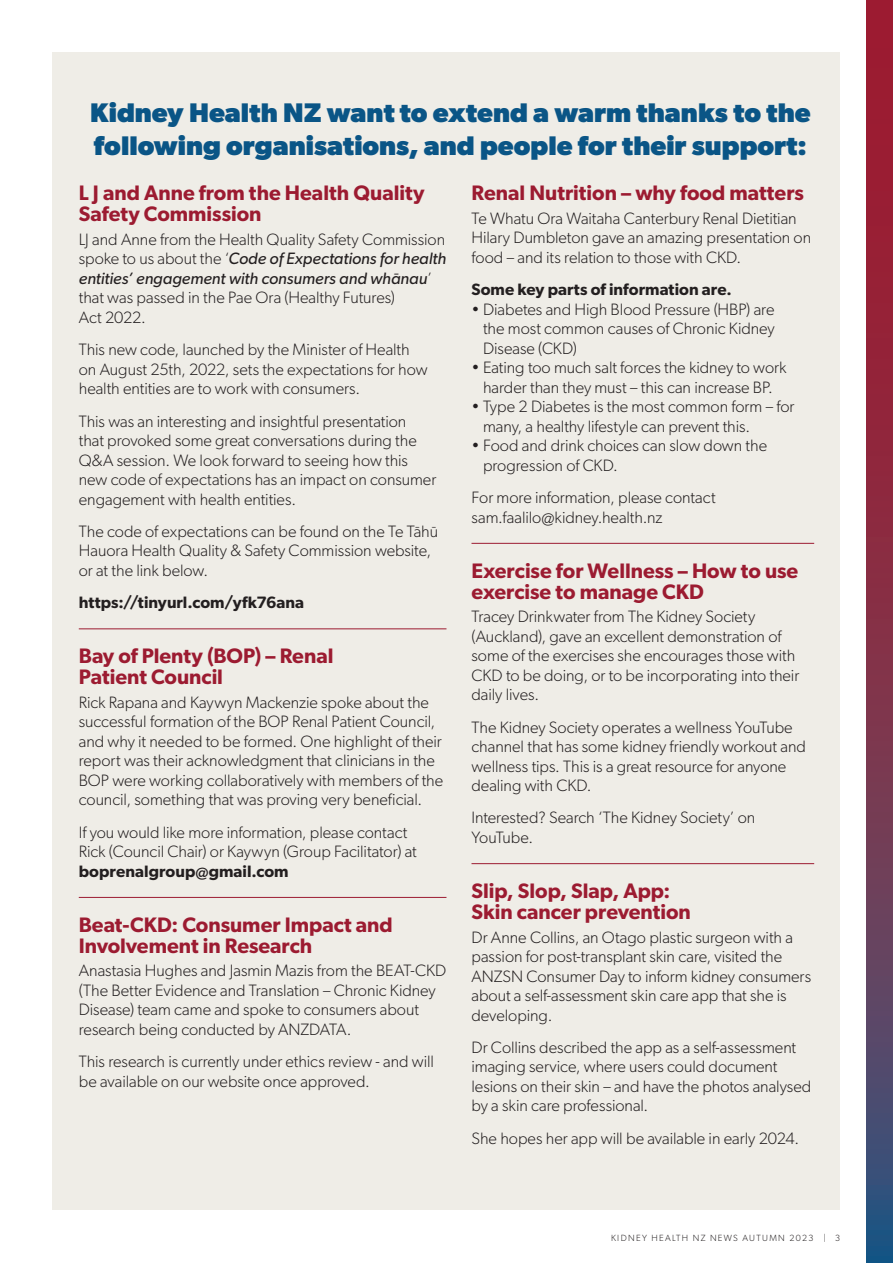
<style>
.page{position:relative;width:893px;height:1263px;background:#fff}
.page>*{position:absolute;margin:0;border:0;box-sizing:border-box;transform-origin:0 0}
.t1{font:700 27px/33px "Gibson";color:#0a5586}
.t2{font:600 21px/21px "Gibson";color:#9c1b31}
.t3{font:300 16.5px/19.5px "Gibson";color:#231f20}
.t4{font:600 16.5px "Gibson";letter-spacing:.005em;color:#231f20}
.t5{font:300 9px "Gibson";letter-spacing:.15em;color:#231f20}
.s1{font-weight:400;font-style:italic}
</style>
<div class="page">
<div style="left:53px;top:53px;width:787px;height:1157px;background:#efede7"></div>
<svg style="left:867px;top:0;width:26px;height:1263px;background:#79334d"></svg>
<hr style="left:79px;top:629px;width:367px;height:1px;background:#9c1b31">
<hr style="left:79px;top:897px;width:367px;height:1px;background:#9c1b31">
<hr style="left:471px;top:543px;width:343px;height:1px;background:#9c1b31">
<hr style="left:471px;top:863px;width:343px;height:1px;background:#9c1b31">
<h1 class="t1" style="left:90px;top:96px;width:722px">Kidney Health NZ want to extend a warm thanks to the following organisations, and people for their support:</h1>
<p class="t2" style="left:79px;top:182px;width:347px">L J and Anne from the Health Quality<br>Safety Commission</p>
<p class="t3" style="left:79px;top:229px;width:369px">LJ and Anne from the Health Quality Safety Commission spoke to us about the ‘<span class="s1">Code of Expectations for health entities’ engagement with consumers and whānau</span>’ that was passed in the Pae Ora (Healthy Futures)<br>Act 2022.</p>
<p class="t3" style="left:79px;top:340px;width:350px">This new code, launched by the Minister of Health on August 25th, 2022, sets the expectations for how health entities are to work with consumers.</p>
<p class="t3" style="left:79px;top:411px;width:359px">This was an interesting and insightful presentation<br>that provoked some great conversations during the Q&amp;A session. We look forward to seeing how this new code of expectations has an impact on consumer engagement with health entities.</p>
<p class="t3" style="left:79px;top:521px;width:361px">The code of expectations can be found on the Te Tāhū<br>Hauora Health Quality &amp; Safety Commission website, or at the link below.</p>
<p class="t4" style="left:79px;top:592px;width:227px">https://tinyurl.com/yfk76ana</p>
<p class="t2" style="left:79px;top:645px;width:256px">Bay of Plenty (BOP) – Renal<br>Patient Council</p>
<p class="t3" style="left:79px;top:692px;width:366px">Rick Rapana and Kaywyn Mackenzie spoke about the successful formation of the BOP Renal Patient Council, and why it needed to be formed. One highlight of their report was their acknowledgment that clinicians in the BOP were working collaboratively with members of the council, something that was proving very beneficial.</p>
<p class="t3" style="left:79px;top:822px;width:340px">If you would like more information, please contact<br>Rick (Council Chair) or Kaywyn (Group Facilitator) at</p>
<p class="t4" style="left:79px;top:861px;width:211px">boprenalgroup@gmail.com</p>
<p class="t2" style="left:79px;top:913px;width:315px">Beat-CKD: Consumer Impact and<br>Involvement in Research</p>
<p class="t3" style="left:79px;top:961px;width:369px">Anastasia Hughes and Jasmin Mazis from the BEAT-CKD (The Better Evidence and Translation – Chronic Kidney Disease) team came and spoke to consumers about research being conducted by ANZDATA.</p>
<p class="t3" style="left:79px;top:1051px;width:357px">This research is currently under ethics review - and will be available on our website once approved.</p>
<p class="t2" style="left:471px;top:182px;width:334px">Renal Nutrition – why food matters</p>
<p class="t3" style="left:471px;top:208px;width:341px">Te Whatu Ora Waitaha Canterbury Renal Dietitian<br>Hilary Dumbleton gave an amazing presentation on food – and its relation to those with CKD.</p>
<p class="t4" style="left:471px;top:280px;width:262px">Some key parts of information are.</p>
<p class="t3" style="left:483px;top:299px;width:293px;text-align:justify;text-indent:-12px">• Diabetes and High Blood Pressure (HBP) are the most common causes of Chronic Kidney Disease (CKD)</p>
<p class="t3" style="left:471px;top:358px;width:316px;text-align:center">• Eating too much salt forces the kidney to work harder than they must – this can increase BP.</p>
<p class="t3" style="left:483px;top:397px;width:313px;text-indent:-12px">• Type 2 Diabetes is the most common form – for many, a healthy lifestyle can prevent this.</p>
<p class="t3" style="left:483px;top:436px;width:286px;text-indent:-12px">• Food and drink choices can slow down the progression of CKD.</p>
<p class="t3" style="left:471px;top:487px;width:246px">For more information, please contact sam.faalilo@kidney.health.nz</p>
<p class="t2" style="left:471px;top:559px;width:328px">Exercise for Wellness – How to use exercise to manage CKD</p>
<p class="t3" style="left:471px;top:607px;width:329px">Tracey Drinkwater from The Kidney Society (Auckland), gave an excellent demonstration of some of the exercises she encourages those with CKD to be doing, or to be incorporating into their daily lives.</p>
<p class="t3" style="left:471px;top:717px;width:336px">The Kidney Society operates a wellness YouTube channel that has some kidney friendly workout and wellness tips. This is a great resource for anyone dealing with CKD.</p>
<p class="t3" style="left:471px;top:808px;width:285px">Interested? Search ‘The Kidney Society’ on<br>YouTube.</p>
<p class="t2" style="left:471px;top:880px;width:221px">Slip, Slop, Slap, App:<br>Skin cancer prevention</p>
<p class="t3" style="left:471px;top:927px;width:341px">Dr Anne Collins, an Otago plastic surgeon with a passion for post-transplant skin care, visited the ANZSN Consumer Day to inform kidney consumers about a self-assessment skin care app that she is developing.</p>
<p class="t3" style="left:471px;top:1037px;width:341px">Dr Collins described the app as a self-assessment imaging service, where users could document lesions on their skin – and have the photos analysed by a skin care professional.</p>
<p class="t3" style="left:471px;top:1128px;width:329px">She hopes her app will be available in early 2024.</p>
<p class="t5" style="left:611px;top:1232px;width:231px">KIDNEY HEALTH NZ NEWS AUTUMN 2023 | 3</p>
</div>
